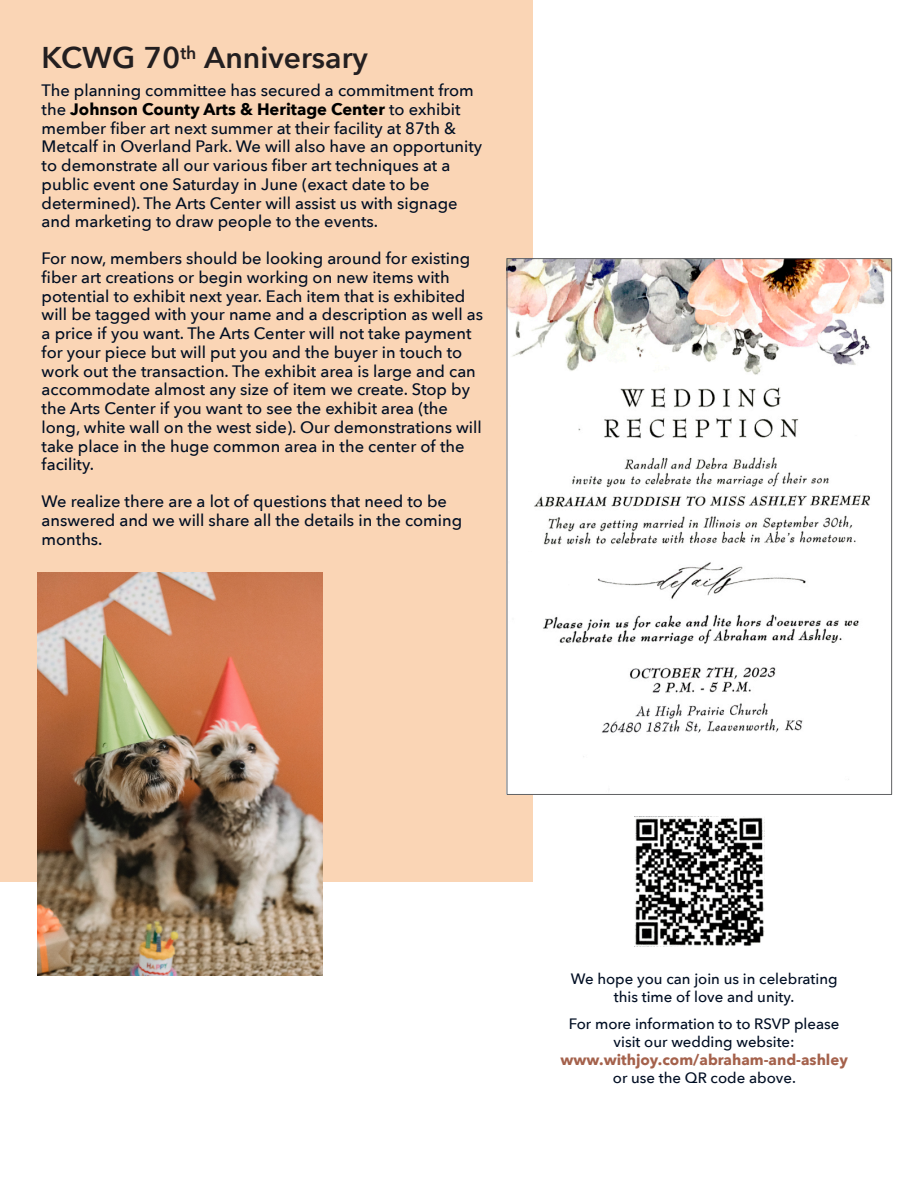
<style>
.page{position:relative;width:918px;height:1188px;background:#fff}
.page>*{position:absolute;margin:0;border:0;box-sizing:border-box;transform-origin:0 0}
.t1{font:600 30px "Avenir Next";color:#231f20}
.t2{font:500 16.5px/18.8px "Avenir Next";color:#000e23}
.t3{font:500 15px/18px "Avenir Next";color:#000e23;text-align:center}
.t4{font:700 15px "Avenir Next";color:rgb(147 67 41/.84)}
.s1{font-weight:700;color:#000}
</style>
<div class="page">
<div style="left:0;top:0;width:533px;height:882px;background:#fad5b5"></div>
<img style="left:37px;top:573px;width:285px;height:402px">
<img style="left:509px;top:260px;width:381px;height:533px">
<img style="left:635px;top:817px;width:129px;height:129px">
<h1 class="t1" style="left:42px;top:38px;width:328px">KCWG 70<sup>th</sup> Anniversary</h1>
<p class="t2" style="left:42px;top:82px;width:442px">The planning committee has secured a commitment from the <span class="s1">Johnson County Arts &amp; Heritage Center</span> to exhibit member fiber art next summer at their facility at 87th &amp; Metcalf in Overland Park. We will also have an opportunity to demonstrate all our various fiber art techniques at a public event one Saturday in June (exact date to be determined). The Arts Center will assist us with signage and marketing to draw people to the events.</p>
<p class="t2" style="left:42px;top:250px;width:443px">For now, members should be looking around for existing fiber art creations or begin working on new items with potential to exhibit next year. Each item that is exhibited will be tagged with your name and a description as well as a price if you want. The Arts Center will not take payment for your piece but will put you and the buyer in touch to work out the transaction. The exhibit area is large and can accommodate almost any size of item we create. Stop by the Arts Center if you want to see the exhibit area (the long, white wall on the west side). Our demonstrations will take place in the huge common area in the center of the facility.</p>
<p class="t2" style="left:42px;top:493px;width:422px">We realize there are a lot of questions that need to be answered and we will share all the details in the coming months.</p>
<p class="t3" style="left:571px;top:970px;width:268px">We hope you can join us in celebrating this time of love and unity.</p>
<p class="t3" style="left:569px;top:1015px;width:272px">For more information to to RSVP please visit our wedding website:</p>
<p class="t4" style="left:561px;top:1050px;width:289px">www.withjoy.com/abraham-and-ashley</p>
<p class="t3" style="left:613px;top:1069px;width:185px">or use the QR code above.</p>
</div>
